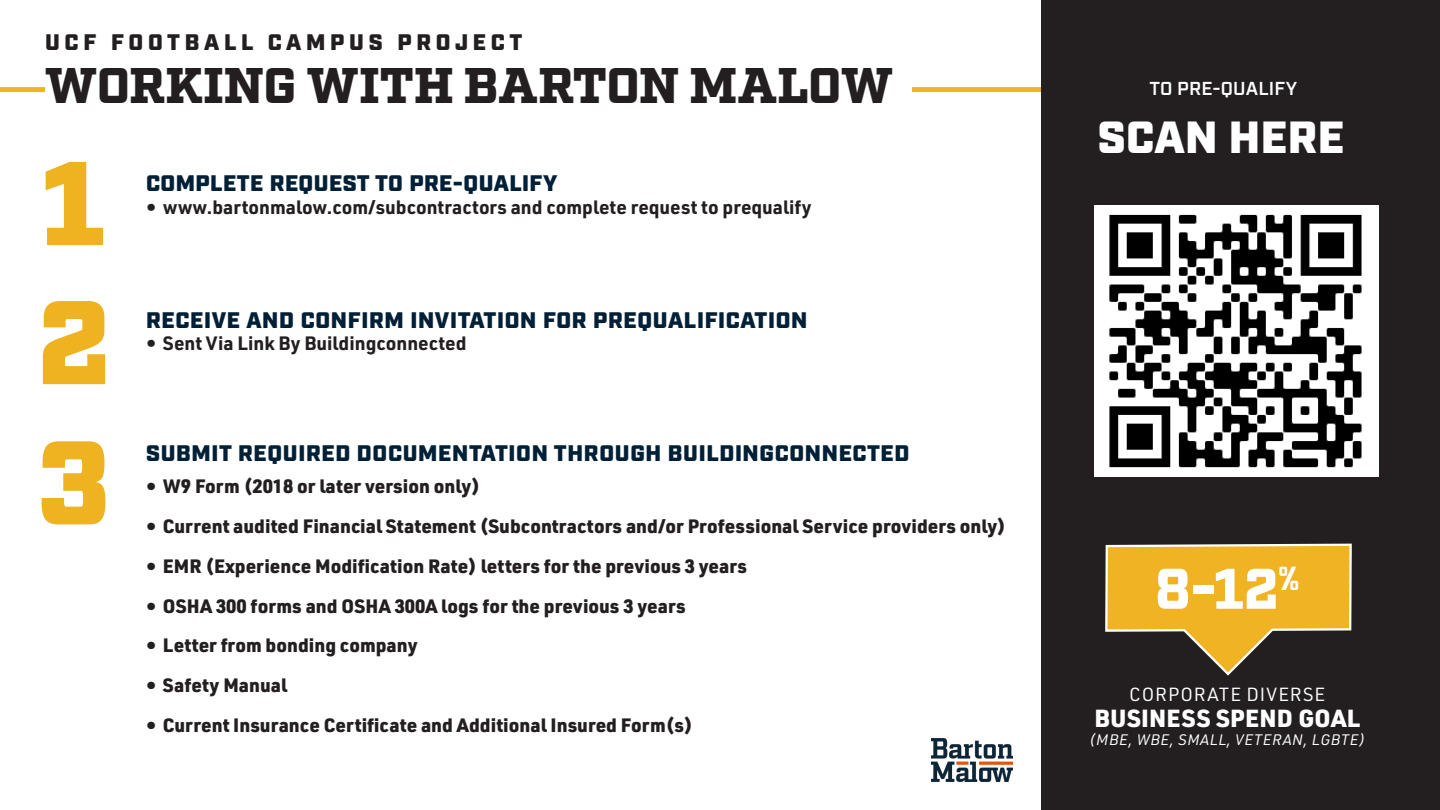
<style>
.page{position:relative;width:1440px;height:810px;background:#fff}
.page>*{position:absolute;margin:0;border:0;box-sizing:border-box;transform-origin:0 0}
.t1{font:900 118.75px "Factoria";color:#efb321}
.t2{font:900 57.12px "Factoria";color:#fff}
.Body{font:900 50px "Factoria";letter-spacing:-.005em;color:#231f20}
.t3{font:900 45px "Industry";letter-spacing:.01em;color:#fff}
.t4{font:900 24.25px "URWDIN";letter-spacing:.01em;color:#fff}
.Body_Copy_-_Left_Align{font:900 22.5px "Industry";letter-spacing:.03em;color:#002037}
.t5{font:900 22.5px "Industry";letter-spacing:.21em;color:#231f20}
.t6{font:900 19px "URWDIN";color:#231f20}
.t7{font:700 19px "URWDIN";color:#231f20}
.t8{font:600 18.75px "Industry";letter-spacing:.01em;color:#fff}
.t9{font:18.62px "URWDIN";letter-spacing:.04em;color:#fff}
.t10{font:italic 14.88px "URWDIN";letter-spacing:.04em;color:#fff}
</style>
<div class="page">
<div style="left:0;top:87px;width:1053px;height:5px;background:#f0b323"></div>
<div style="left:1041px;top:0;width:399px;height:810px;background:#231f20"></div>
<div style="left:45px;top:66px;width:867px;height:51px;background:#fff"></div>
<svg style="left:1105px;top:543px;width:247px;height:133px"></svg>
<img style="left:1094px;top:205px;width:284px;height:271px">
<img style="left:931px;top:738px;width:82px;height:43px">
<p class="t5" style="left:45px;top:29px;width:479px">UCF FOOTBALL CAMPUS PROJECT</p>
<p class="Body" style="left:45px;top:56px;width:849px">WORKING WITH BARTON MALOW</p>
<p class="t1" style="left:43px;top:132px;width:63px">1</p>
<p class="t1" style="left:38px;top:271px;width:73px">2</p>
<p class="t1" style="left:37px;top:412px;width:74px">3</p>
<p class="Body_Copy_-_Left_Align" style="left:146px;top:170px;width:413px">COMPLETE REQUEST TO PRE-QUALIFY</p>
<p class="t7" style="left:146px;top:194px;width:667px">• www.bartonmalow.com/subcontractors and complete request to prequalify</p>
<p class="Body_Copy_-_Left_Align" style="left:146px;top:306px;width:663px">RECEIVE AND CONFIRM INVITATION FOR PREQUALIFICATION</p>
<p class="t7" style="left:146px;top:331px;width:322px">• Sent Via Link By Buildingconnected</p>
<p class="Body_Copy_-_Left_Align" style="left:146px;top:440px;width:765px">SUBMIT REQUIRED DOCUMENTATION THROUGH BUILDINGCONNECTED</p>
<p class="t6" style="left:146px;top:473px;width:336px">• W9 Form (2018 or later version only)</p>
<p class="t6" style="left:146px;top:513px;width:862px">• Current audited Financial Statement (Subcontractors and/or Professional Service providers only)</p>
<p class="t6" style="left:146px;top:553px;width:603px">• EMR (Experience Modification Rate) letters for the previous 3 years</p>
<p class="t6" style="left:146px;top:592px;width:541px">• OSHA 300 forms and OSHA 300A logs for the previous 3 years</p>
<p class="t6" style="left:146px;top:632px;width:273px">• Letter from bonding company</p>
<p class="t6" style="left:146px;top:672px;width:143px">• Safety Manual</p>
<p class="t6" style="left:146px;top:712px;width:548px">• Current Insurance Certificate and Additional Insured Form(s)</p>
<p class="t8" style="left:1149px;top:77px;width:149px">TO PRE-QUALIFY</p>
<p class="t3" style="left:1098px;top:110px;width:248px">SCAN HERE</p>
<p class="t2" style="left:1155px;top:555px;width:146px">8-12<sup>%</sup></p>
<p class="t9" style="left:1129px;top:682px;width:197px">CORPORATE DIVERSE</p>
<p class="t4" style="left:1094px;top:701px;width:267px">BUSINESS SPEND GOAL</p>
<p class="t10" style="left:1089px;top:730px;width:278px">(MBE, WBE, SMALL, VETERAN, LGBTE)</p>
</div>
